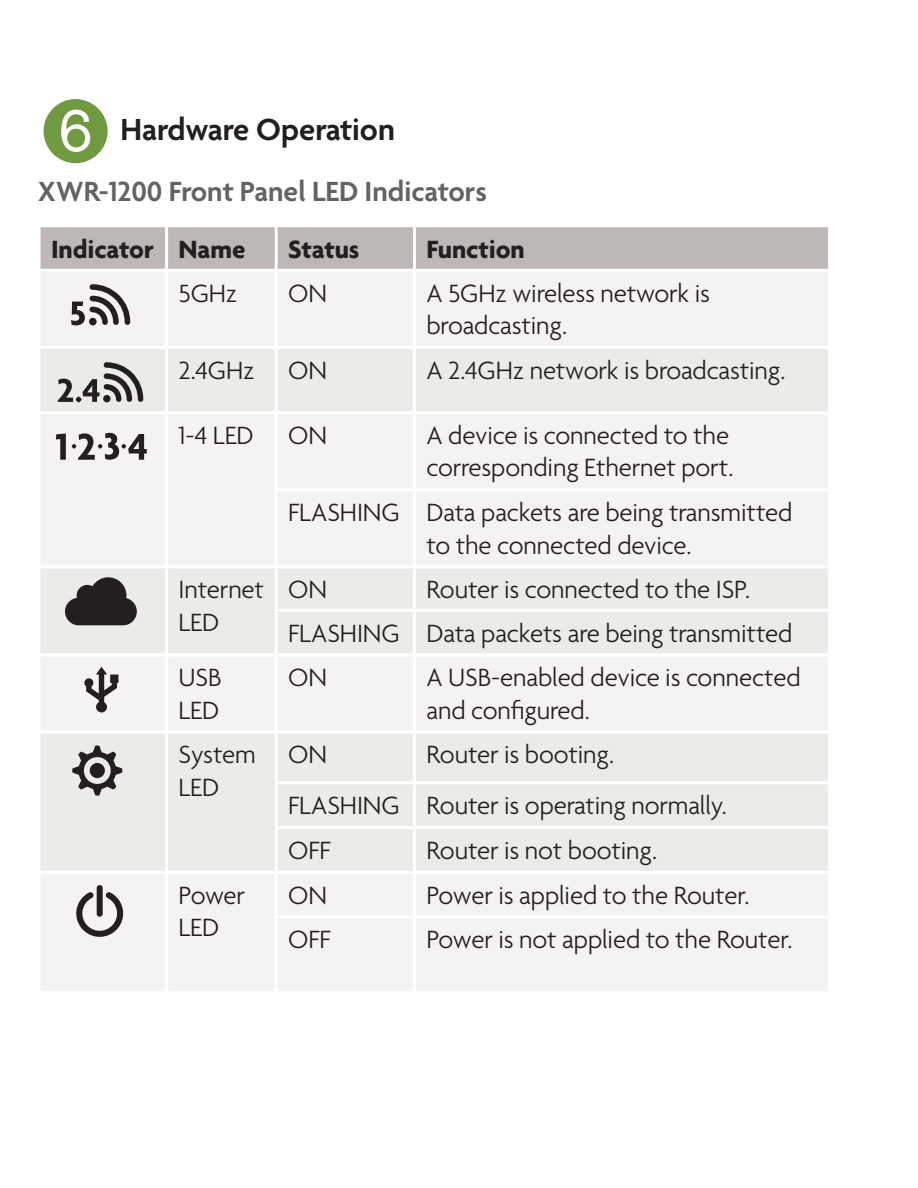
<style>
.page{position:relative;width:918px;height:1188px;background:#fff}
.page>*{position:absolute;margin:0;border:0;box-sizing:border-box;transform-origin:0 0}
.t1{font:87px "Circle Frame Neg";color:#6f9a3f}
.t2{font:600 33px "Agenda";color:#231f20}
.t3{font:600 30px "Agenda";color:#636366}
.t4{font:300 27px/32.4px "Agenda";letter-spacing:-.005em;color:#231f20}
.t5{font:700 27px "Agenda";letter-spacing:-.005em;color:#231f20}
</style>
<div class="page">
<div style="left:41px;top:227px;width:787px;height:42px;background:#bdb7b5"></div>
<div style="left:41px;top:272px;width:787px;height:719px;background:#f4f3f1"></div>
<svg style="left:41px;top:349px;width:787px;height:522px;fill:#ebebe8"></svg>
<hr style="left:165px;top:657px;width:3px;height:74px;background:#fff">
<hr style="left:165px;top:272px;width:3px;height:74px;background:#fff">
<hr style="left:275px;top:488px;width:139px;height:3px;background:#fff">
<hr style="left:414px;top:488px;width:417px;height:3px;background:#fff">
<hr style="left:414px;top:565px;width:417px;height:3px;background:#fff">
<hr style="left:275px;top:609px;width:139px;height:3px;background:#fff">
<hr style="left:414px;top:609px;width:417px;height:3px;background:#fff">
<hr style="left:414px;top:654px;width:417px;height:3px;background:#fff">
<hr style="left:276px;top:731px;width:138px;height:3px;background:#fff">
<hr style="left:414px;top:731px;width:417px;height:3px;background:#fff">
<hr style="left:275px;top:781px;width:139px;height:3px;background:#fff">
<hr style="left:414px;top:781px;width:417px;height:3px;background:#fff">
<hr style="left:275px;top:826px;width:139px;height:3px;background:#fff">
<hr style="left:414px;top:826px;width:417px;height:3px;background:#fff">
<hr style="left:276px;top:871px;width:138px;height:3px;background:#fff">
<hr style="left:414px;top:871px;width:417px;height:3px;background:#fff">
<hr style="left:275px;top:915px;width:139px;height:3px;background:#fff">
<hr style="left:414px;top:915px;width:417px;height:3px;background:#fff">
<hr style="left:165px;top:227px;width:3px;height:42px;background:#fff">
<hr style="left:275px;top:227px;width:3px;height:42px;background:#fff">
<hr style="left:413px;top:227px;width:3px;height:42px;background:#fff">
<hr style="left:275px;top:272px;width:3px;height:74px;background:#fff">
<hr style="left:413px;top:272px;width:3px;height:74px;background:#fff">
<hr style="left:413px;top:414px;width:3px;height:74px;background:#fff">
<hr style="left:413px;top:491px;width:3px;height:74px;background:#fff">
<hr style="left:413px;top:568px;width:3px;height:41px;background:#fff">
<hr style="left:413px;top:612px;width:3px;height:42px;background:#fff">
<hr style="left:275px;top:657px;width:3px;height:74px;background:#fff">
<hr style="left:413px;top:657px;width:3px;height:74px;background:#fff">
<hr style="left:413px;top:734px;width:3px;height:47px;background:#fff">
<hr style="left:413px;top:784px;width:3px;height:42px;background:#fff">
<hr style="left:413px;top:829px;width:3px;height:42px;background:#fff">
<hr style="left:413px;top:874px;width:3px;height:41px;background:#fff">
<hr style="left:413px;top:918px;width:3px;height:73px;background:#fff">
<hr style="left:38px;top:346px;width:129px;height:3px;background:#fff">
<hr style="left:167px;top:346px;width:109px;height:3px;background:#fff">
<hr style="left:165px;top:349px;width:3px;height:62px;background:#fff">
<hr style="left:276px;top:346px;width:138px;height:3px;background:#fff">
<hr style="left:275px;top:349px;width:3px;height:62px;background:#fff">
<hr style="left:414px;top:346px;width:417px;height:3px;background:#fff">
<hr style="left:413px;top:349px;width:3px;height:62px;background:#fff">
<hr style="left:276px;top:411px;width:138px;height:3px;background:#fff">
<hr style="left:414px;top:411px;width:417px;height:3px;background:#fff">
<hr style="left:276px;top:565px;width:138px;height:3px;background:#fff">
<hr style="left:276px;top:654px;width:138px;height:3px;background:#fff">
<hr style="left:38px;top:411px;width:129px;height:3px;background:#fff">
<hr style="left:38px;top:565px;width:129px;height:3px;background:#fff">
<hr style="left:38px;top:654px;width:129px;height:3px;background:#fff">
<hr style="left:167px;top:411px;width:109px;height:3px;background:#fff">
<hr style="left:165px;top:414px;width:3px;height:76px;background:#fff">
<hr style="left:275px;top:414px;width:3px;height:74px;background:#fff">
<hr style="left:165px;top:490px;width:3px;height:75px;background:#fff">
<hr style="left:275px;top:491px;width:3px;height:74px;background:#fff">
<hr style="left:167px;top:565px;width:109px;height:3px;background:#fff">
<hr style="left:165px;top:568px;width:3px;height:42px;background:#fff">
<hr style="left:275px;top:568px;width:3px;height:41px;background:#fff">
<hr style="left:165px;top:610px;width:3px;height:44px;background:#fff">
<hr style="left:275px;top:612px;width:3px;height:42px;background:#fff">
<hr style="left:167px;top:654px;width:109px;height:3px;background:#fff">
<hr style="left:165px;top:874px;width:3px;height:43px;background:#fff">
<hr style="left:275px;top:874px;width:3px;height:41px;background:#fff">
<hr style="left:165px;top:917px;width:3px;height:74px;background:#fff">
<hr style="left:275px;top:918px;width:3px;height:73px;background:#fff">
<hr style="left:167px;top:731px;width:109px;height:3px;background:#fff">
<hr style="left:275px;top:734px;width:3px;height:47px;background:#fff">
<hr style="left:275px;top:784px;width:3px;height:42px;background:#fff">
<hr style="left:275px;top:829px;width:3px;height:42px;background:#fff">
<hr style="left:167px;top:871px;width:109px;height:3px;background:#fff">
<hr style="left:38px;top:731px;width:129px;height:3px;background:#fff">
<hr style="left:165px;top:734px;width:3px;height:49px;background:#fff">
<hr style="left:165px;top:783px;width:3px;height:45px;background:#fff">
<hr style="left:165px;top:828px;width:3px;height:43px;background:#fff">
<hr style="left:38px;top:871px;width:129px;height:3px;background:#fff">
<svg style="left:71px;top:284px;width:59px;height:41px"></svg>
<svg style="left:58px;top:362px;width:85px;height:40px;background:#a8a7a5"></svg>
<svg style="left:56px;top:433px;width:10px;height:27px"></svg>
<svg style="left:72px;top:433px;width:75px;height:27px"></svg>
<svg style="left:65px;top:577px;width:72px;height:48px;background:#565353"></svg>
<svg style="left:84px;top:667px;width:35px;height:45px"></svg>
<svg style="left:72px;top:745px;width:50px;height:51px;background:#989795"></svg>
<svg style="left:76px;top:885px;width:48px;height:52px"></svg>
<h1 class="t1" style="left:38px;top:82px;width:78px">6</h1>
<p class="t2" style="left:120px;top:112px;width:276px">Hardware Operation</p>
<p class="t3" style="left:38px;top:176px;width:451px">XWR-1200 Front Panel LED Indicators</p>
<p class="t5" style="left:51px;top:233px;width:196px">Indicator Name</p>
<p class="t5" style="left:288px;top:233px;width:73px">Status</p>
<p class="t5" style="left:426px;top:233px;width:100px">Function</p>
<p class="t4" style="left:179px;top:278px;width:60px">5GHz</p>
<p class="t4" style="left:288px;top:278px;width:40px">ON</p>
<p class="t4" style="left:426px;top:278px;width:285px">A 5GHz wireless network is broadcasting.</p>
<p class="t4" style="left:179px;top:355px;width:150px">2.4GHz ON</p>
<p class="t4" style="left:426px;top:355px;width:361px">A 2.4GHz network is broadcasting.</p>
<p class="t4" style="left:179px;top:421px;width:77px">1-4 LED</p>
<p class="t4" style="left:288px;top:421px;width:40px">ON</p>
<p class="t4" style="left:426px;top:421px;width:308px">A device is connected to the corresponding Ethernet port.</p>
<p class="t4" style="left:426px;top:498px;width:368px;text-indent:-138px">FLASHING Data packets are being transmitted to the connected device.</p>
<p class="t4" style="left:179px;top:575px;width:87px">Internet<br>LED</p>
<p class="t4" style="left:288px;top:575px;width:40px">ON</p>
<p class="t4" style="left:288px;top:570px;width:506px;line-height:43.2px;text-indent:138px">Router is connected to the ISP.<br>FLASHING Data packets are being transmitted</p>
<p class="t4" style="left:179px;top:663px;width:45px">USB<br>LED</p>
<p class="t4" style="left:288px;top:663px;width:40px">ON</p>
<p class="t4" style="left:426px;top:663px;width:376px">A USB-enabled device is connected and configured.</p>
<p class="t4" style="left:179px;top:740px;width:79px">System<br>LED</p>
<p class="t4" style="left:288px;top:740px;width:40px">ON</p>
<p class="t4" style="left:288px;top:731px;width:440px;line-height:50.7px;text-indent:138px">Router is booting.<br>FLASHING Router is operating normally.</p>
<p class="t4" style="left:288px;top:836px;width:44px">OFF</p>
<p class="t4" style="left:426px;top:836px;width:232px">Router is not booting.</p>
<p class="t4" style="left:179px;top:880px;width:68px">Power<br>LED</p>
<p class="t4" style="left:288px;top:880px;width:40px">ON</p>
<p class="t4" style="left:426px;top:880px;width:325px">Power is applied to the Router.</p>
<p class="t4" style="left:288px;top:925px;width:44px">OFF</p>
<p class="t4" style="left:426px;top:925px;width:368px">Power is not applied to the Router.</p>
</div>
